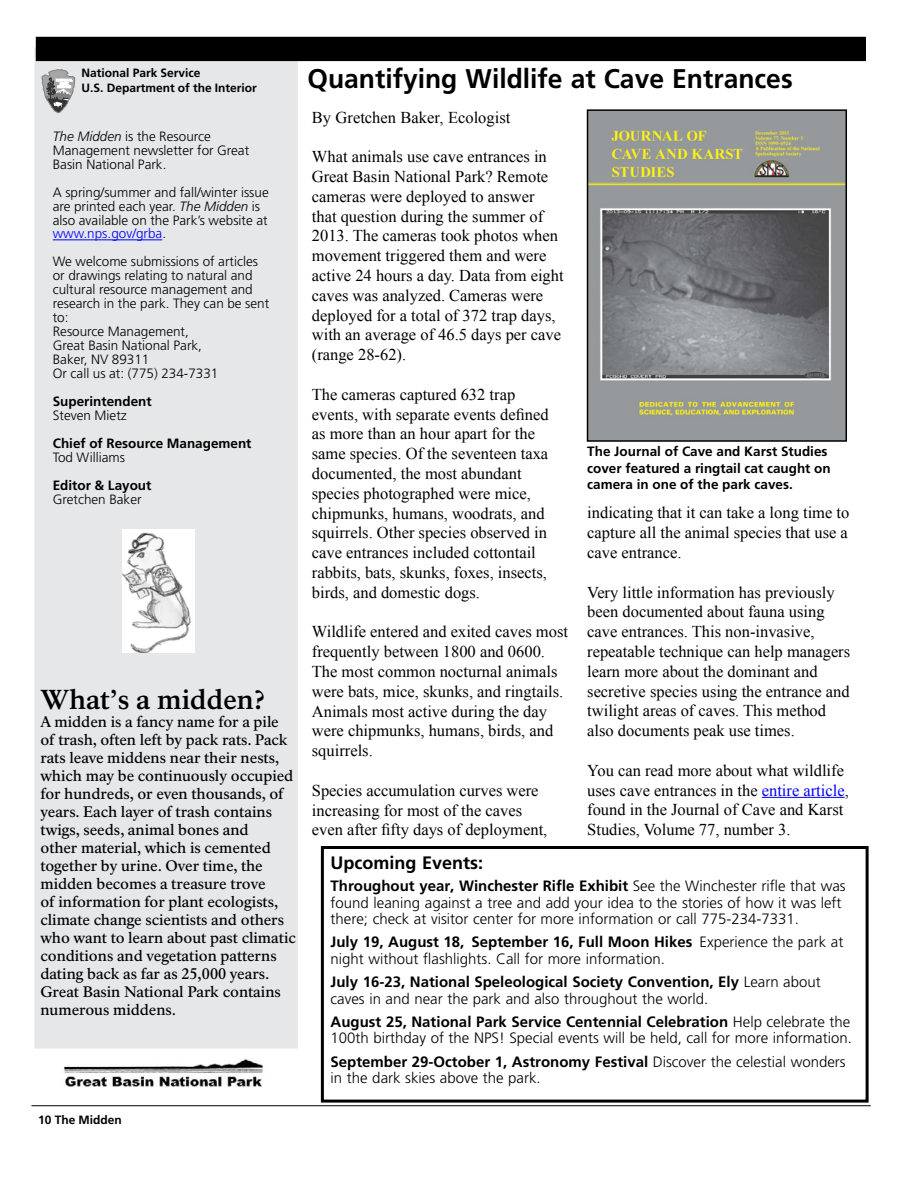
<style>
.page{position:relative;width:918px;height:1188px;background:#fff}
.page>*{position:absolute;margin:0;border:0;box-sizing:border-box;transform-origin:0 0}
.t1{font:700 27px "Frutiger LT Std";color:#000}
.t2{font:700 27px "NPS Rawlinson OT";letter-spacing:-.01em;color:#000}
.t3{font:700 18px "Frutiger LT Std";color:#000}
.t4{font:16.5px/19.8px "Times New Roman";color:#000}
.t5{font:300 15px/16.5px "Frutiger LT Std";color:#000}
.t6{font:500 15px/18px "NPS Rawlinson OT";letter-spacing:-.005em;color:#000}
.t7{font:300 13.5px/14px "Frutiger LT Std";color:#000}
.t8{font:700 13.5px/16.2px "Frutiger LT Std";color:#000}
.t9{font:700 12px/15px "Frutiger LT Std";color:#000}
.s1{font-style:italic}
.s2{color:#00f}
.s3{font-weight:700}
</style>
<div class="page">
<div style="left:34px;top:47px;width:264px;height:1002px;background:#e6e7e8"></div>
<hr style="left:53px;top:240px;width:109px;height:1px;background:#00f">
<svg style="left:42px;top:69px;width:33px;height:44px"></svg>
<div style="left:36px;top:37px;width:829px;height:24px;background:#000"></div>
<img style="left:122px;top:530px;width:73px;height:122px">
<img style="left:64px;top:1059px;width:199px;height:28px">
<hr style="left:32px;top:1105px;width:839px;height:1px;background:#000">
<div style="left:321px;top:846px;width:548px;height:257px;border:3px solid #000"></div>
<hr style="left:762px;top:797px;width:83px;height:1px;background:#00f">
<img style="left:590px;top:112px;width:254px;height:327px">
<div style="left:587px;top:109px;width:260px;height:333px;border:2px solid #000"></div>
<p class="t9" style="left:82px;top:66px;width:177px">National Park Service<br>U.S. Department of the Interior</p>
<p class="t7" style="left:53px;top:129px;width:198px"><span class="s1">The Midden</span> is the Resource<br>Management newsletter for Great<br>Basin National Park.</p>
<p class="t7" style="left:53px;top:185px;width:218px">A spring/summer and fall/winter issue are printed each year. <span class="s1">The Midden</span> is also available on the Park’s website at <span class="s2">www.nps.gov/grba</span>.</p>
<p class="t7" style="left:53px;top:255px;width:218px">We welcome submissions of articles or drawings relating to natural and cultural resource management and research in the park. They can be sent to:<br>Resource Management,<br>Great Basin National Park,<br>Baker, NV 89311<br>Or call us at: (775) 234-7331</p>
<p class="t8" style="left:53px;top:393px;width:101px">Superintendent</p>
<p class="t7" style="left:53px;top:408px;width:76px">Steven Mietz</p>
<p class="t8" style="left:53px;top:435px;width:200px">Chief of Resource Management</p>
<p class="t7" style="left:53px;top:450px;width:74px">Tod Williams</p>
<p class="t8" style="left:53px;top:477px;width:100px">Editor &amp; Layout</p>
<p class="t7" style="left:53px;top:492px;width:90px">Gretchen Baker</p>
<h1 class="t2" style="left:40px;top:683px;width:226px">What’s a midden?</h1>
<p class="t6" style="left:40px;top:713px;width:257px">A midden is a fancy name for a pile of trash, often left by pack rats. Pack rats leave middens near their nests, which may be continuously occupied for hundreds, or even thousands, of years. Each layer of trash contains twigs, seeds, animal bones and<br>other material, which is cemented together by urine. Over time, the midden becomes a treasure trove<br>of information for plant ecologists, climate change scientists and others who want to learn about past climatic conditions and vegetation patterns dating back as far as 25,000 years.<br>Great Basin National Park contains numerous middens.</p>
<p class="t9" style="left:38px;top:1112px;width:85px">10 The Midden</p>
<h1 class="t1" style="left:308px;top:63px;width:487px">Quantifying Wildlife at Cave Entrances</h1>
<p class="t4" style="left:312px;top:107px;width:200px">By Gretchen Baker, Ecologist</p>
<p class="t4" style="left:312px;top:147px;width:253px">What animals use cave entrances in<br>Great Basin National Park? Remote cameras were deployed to answer<br>that question during the summer of<br>2013. The cameras took photos when movement triggered them and were active 24 hours a day. Data from eight caves was analyzed. Cameras were deployed for a total of 372 trap days, with an average of 46.5 days per cave (range 28-62).</p>
<p class="t4" style="left:312px;top:384px;width:238px">The cameras captured 632 trap events, with separate events defined as more than an hour apart for the same species. Of the seventeen taxa documented, the most abundant species photographed were mice, chipmunks, humans, woodrats, and squirrels. Other species observed in cave entrances included cottontail rabbits, bats, skunks, foxes, insects, birds, and domestic dogs.</p>
<p class="t4" style="left:312px;top:622px;width:258px">Wildlife entered and exited caves most frequently between 1800 and 0600.<br>The most common nocturnal animals were bats, mice, skunks, and ringtails.<br>Animals most active during the day were chipmunks, humans, birds, and squirrels.</p>
<p class="t4" style="left:312px;top:780px;width:237px">Species accumulation curves were increasing for most of the caves even after fifty days of deployment,</p>
<p class="t8" style="left:587px;top:444px;width:245px">The Journal of Cave and Karst Studies cover featured a ringtail cat caught on camera in one of the park caves.</p>
<p class="t4" style="left:587px;top:503px;width:264px;text-align:justify">indicating that it can take a long time to capture all the animal species that use a cave entrance.</p>
<p class="t4" style="left:587px;top:582px;width:264px">Very little information has previously been documented about fauna using cave entrances. This non-invasive, repeatable technique can help managers learn more about the dominant and secretive species using the entrance and twilight areas of caves. This method also documents peak use times.</p>
<p class="t4" style="left:587px;top:760px;width:263px">You can read more about what wildlife uses cave entrances in the <span class="s2">entire article</span>, found in the Journal of Cave and Karst Studies, Volume 77, number 3.</p>
<p class="t3" style="left:331px;top:852px;width:154px">Upcoming Events:</p>
<p class="t5" style="left:331px;top:878px;width:517px"><span class="s3">Throughout year, Winchester Rifle Exhibit</span> See the Winchester rifle that was found leaning against a tree and add your idea to the stories of how it was left there; check at visitor center for more information or call 775-234-7331.</p>
<p class="t5" style="left:331px;top:934px;width:514px"><span class="s3">July 19, August 18, September 16, Full Moon Hikes</span> Experience the park at night without flashlights. Call for more information.</p>
<p class="t5" style="left:331px;top:974px;width:492px"><span class="s3">July 16-23, National Speleological Society Convention, Ely</span> Learn about caves in and near the park and also throughout the world.</p>
<p class="t5" style="left:331px;top:1014px;width:523px"><span class="s3">August 25, National Park Service Centennial Celebration</span> Help celebrate the<br>100th birthday of the NPS! Special events will be held, call for more information.</p>
<p class="t5" style="left:331px;top:1053px;width:517px"><span class="s3">September 29-October 1, Astronomy Festival</span> Discover the celestial wonders in the dark skies above the park.</p>
</div>
